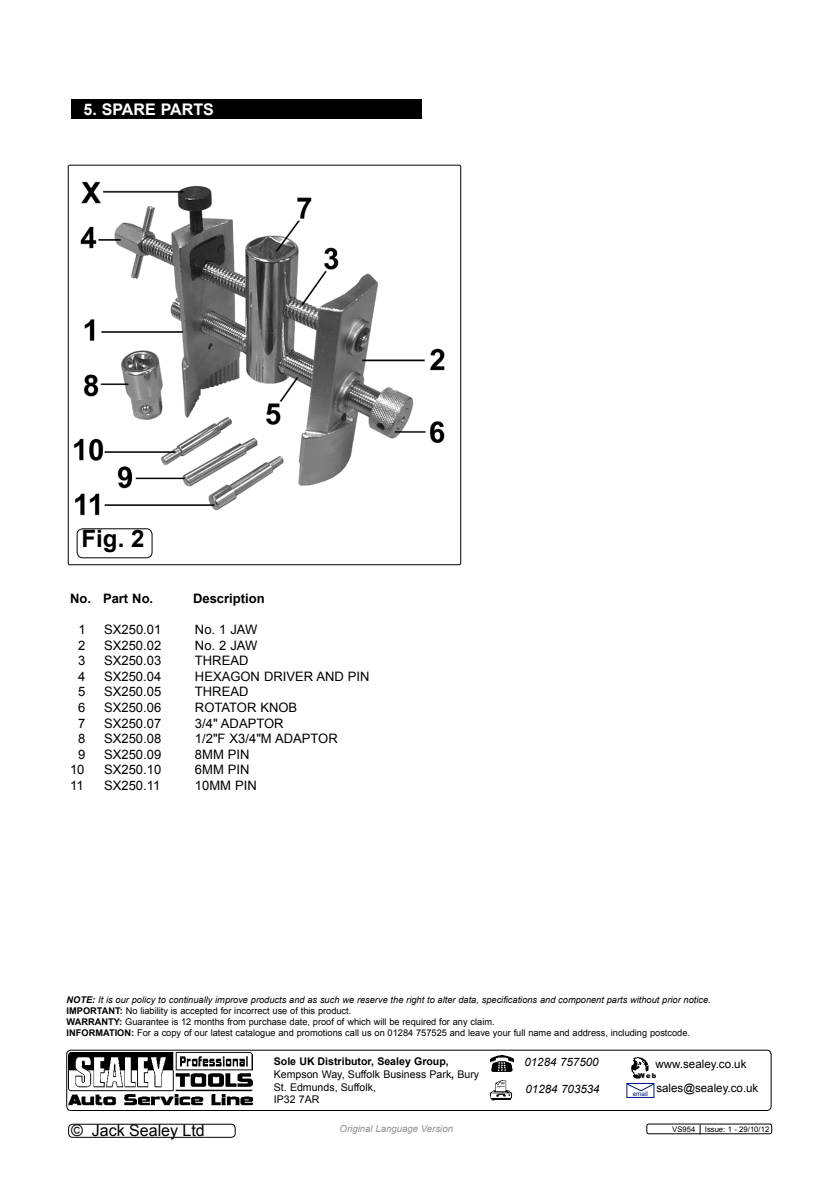
<style>
.page{position:relative;width:840px;height:1191px;background:#fff}
.page>*{position:absolute;margin:0;border:0;box-sizing:border-box;transform-origin:0 0}
.t1{font:700 24px "Arial";color:#000}
.t2{font:16px "Arial";color:#000}
.t3{font:700 16px "Arial";color:#fff}
.t4{font:13px "Arial";color:#000}
.t5{font:700 13px "Arial";color:#000}
.t6{font:11.6px "Arial";color:#000}
.t7{font:italic 11.6px "Arial";color:#000}
.t8{font:10.6px/12.6px "Arial";color:#000}
.t9{font:italic 9.6px "Arial";color:#8e9092}
.t10{font:9.2px/11px "Arial";color:#000}
.t11{font:7.6px "Arial";color:#000}
.t12{font:900 6.8px "Arial";color:#000}
.t13{font:6.4px "Arial";color:#001381}
.s1{font-weight:700;font-style:italic}
.s2{font-style:italic}
.s3{font-weight:700}
</style>
<div class="page">
<img style="left:73px;top:181px;width:372px;height:335px">
<div style="left:68px;top:165px;width:392px;height:400px;border:1px solid #000;border-radius:2px"></div>
<div style="left:72px;top:99px;width:349px;height:20px;background:#000"></div>
<div style="left:66px;top:1049px;width:705px;height:61px;border:1px solid #000;border-radius:4px"></div>
<img style="left:490px;top:1080px;width:22px;height:20px">
<img style="left:490px;top:1055px;width:23px;height:17px">
<svg style="left:626px;top:1083px;width:28px;height:8px"></svg>
<img style="left:68px;top:1051px;width:184px;height:59px">
<div style="left:77px;top:528px;width:75px;height:30px;border:1px solid #000;border-radius:6px"></div>
<img style="left:626px;top:1056px;width:23px;height:23px;border-radius:11px">
<div style="left:646px;top:1123px;width:125px;height:11px;border:1px solid #000;border-radius:2px"></div>
<div style="left:68px;top:1123px;width:167px;height:14px;border:1px solid #000;border-radius:4px"></div>
<h2 class="t3" style="left:83px;top:99px;width:51px">5. Spare</h2>
<h2 class="t3" style="left:161px;top:99px;width:12px">Parts</h2>
<h1 class="t1" style="left:82px;top:522px;width:64px">Fig. 2</h1>
<h3 class="t5" style="left:70px;top:589px;width:85px">No. Part No.</h3>
<h3 class="t5" style="left:193px;top:589px;width:73px">Description</h3>
<h3 class="t4" style="left:79px;top:621px;width:105px">1 SX250.01 N</h3>
<h3 class="t4" style="left:204px;top:621px;width:54px">o. 1 JAW</h3>
<h3 class="t4" style="left:78px;top:636px;width:106px">2 SX250.02 N</h3>
<h3 class="t4" style="left:204px;top:636px;width:54px">o. 2 JAW</h3>
<h3 class="t4" style="left:78px;top:652px;width:105px">3 SX250.03 T</h3>
<h3 class="t4" style="left:203px;top:652px;width:47px">HREAD</h3>
<h3 class="t4" style="left:78px;top:667px;width:85px">4 SX250.04</h3>
<h3 class="t4" style="left:195px;top:667px;width:174px">HEXAGON DRIVER AN D PIN</h3>
<h3 class="t4" style="left:78px;top:683px;width:105px">5 SX250.05 T</h3>
<h3 class="t4" style="left:203px;top:683px;width:47px">HREAD</h3>
<h3 class="t4" style="left:78px;top:699px;width:100px">6 SX250.06 ROT</h3>
<h3 class="t4" style="left:221px;top:699px;width:18px">ATOR</h3>
<h3 class="t4" style="left:260px;top:699px;width:38px">KNOB</h3>
<h3 class="t4" style="left:78px;top:714px;width:85px">7 SX250.07</h3>
<h3 class="t4" style="left:195px;top:714px;width:72px">3/4" ADAPTOR</h3>
<h3 class="t4" style="left:78px;top:730px;width:85px">8 SX250.08</h3>
<h3 class="t4" style="left:195px;top:730px;width:126px">1/2"F X3/4"M ADAPTOR</h3>
<h3 class="t4" style="left:78px;top:745px;width:85px">9 SX250.09</h3>
<h3 class="t4" style="left:195px;top:745px;width:54px">8MM PIN</h3>
<h3 class="t4" style="left:70px;top:761px;width:93px">10 SX250.10</h3>
<h3 class="t4" style="left:195px;top:761px;width:54px">6MM PIN</h3>
<h3 class="t4" style="left:70px;top:777px;width:92px">11 SX250.11</h3>
<h3 class="t4" style="left:195px;top:777px;width:61px">10MM PIN</h3>
<p class="t10" style="left:67px;top:994px;width:645px"><span class="s1">NOTE:</span> <span class="s2">It is our policy to continually improve products and as such we reserve the right to alter data, specifications and component parts without prior notice.<br></span><span class="s3">IMPORTANT:</span> No liability is accepted for incorrect use of this product.<br><span class="s3">WARRANTY:</span> Guarantee is 12 months from purchase date, proof of which will be required for any claim.<br><span class="s3">INFORMATION:</span> For a copy of our latest catalogue and promotions call us on 01284 757525 and leave your full name and address, including postcode.</p>
<p class="t7" style="left:524px;top:1054px;width:76px">01284 757500</p>
<p class="t7" style="left:525px;top:1081px;width:76px">01284 703534</p>
<p class="t6" style="left:656px;top:1080px;width:103px">sales@sealey.co.uk</p>
<p class="t8" style="left:274px;top:1055px;width:207px"><span class="s3">Sole UK Distributor, Sealey Group,<br></span>Kempson Way, Suffolk Business Park<span class="s3">,</span> Bury<br>St. Edmunds, Suffolk,<br>IP32 7AR</p>
<p class="t6" style="left:655px;top:1056px;width:92px">www.sealey.co.uk</p>
<p class="t12" style="left:637px;top:1070px;width:20px">Web</p>
<p class="t13" style="left:632px;top:1089px;width:17px">email</p>
<h2 class="t2" style="left:71px;top:1120px;width:135px">© Jack Sealey Ltd</h2>
<p class="t9" style="left:339px;top:1122px;width:115px">Original Language Version</p>
<p class="t11" style="left:672px;top:1124px;width:98px">VS954 Issue: 1 - 29/10/12</p>
</div>
